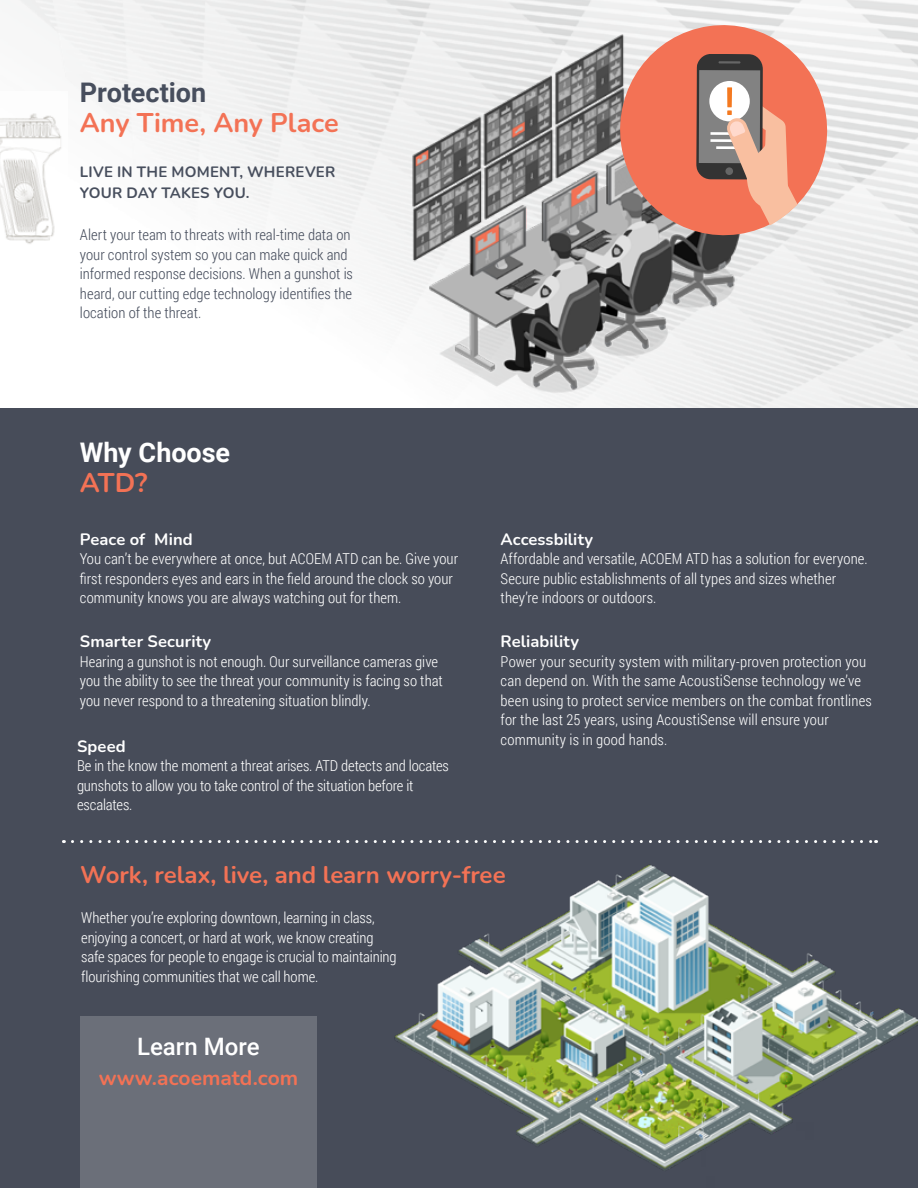
<style>
.page{position:relative;width:918px;height:1188px;background:#fff}
.page>*{position:absolute;margin:0;border:0;box-sizing:border-box;transform-origin:0 0}
.t1{font:700 27px "Nunito";letter-spacing:-.005em;color:#f37255}
.t2{font:700 27px "Roboto";color:#474e5d}
.t3{font:700 27px "Roboto";color:#fff}
.t4{font:700 24px "Nunito";letter-spacing:-.005em;color:#f37255}
.t5{font:500 24px "Roboto";color:#fff}
.t6{font:700 21px "Nunito";color:#f37255}
.t7{font:700 16.5px "Nunito";letter-spacing:.005em;color:#fff}
.t8{font:300 15px/19.5px "Roboto Condensed";color:#fff}
.t9{font:300 15px/19.5px "Roboto Condensed";color:#474e5d}
.t10{font:700 15px/21px "Nunito";letter-spacing:.015em;color:#474e5d}
</style>
<div class="page">
<img style="left:1px;top:0;width:917px;height:409px">
<div style="left:0;top:409px;width:918px;height:779px;background:#474c59"></div>
<div style="left:80px;top:1016px;width:236px;height:172px;background:#6b6f79"></div>
<img style="left:394px;top:840px;width:524px;height:329px">
<img style="left:0;top:91px;width:68px;height:170px">
<img style="left:393px;top:25px;width:365px;height:368px">
<svg style="left:613px;top:18px;width:221px;height:224px;background:#e29e8f"></svg>
<svg style="left:696px;top:54px;width:102px;height:171px;background:#c88c7a"></svg>
<svg style="left:72px;top:840px;width:805px;height:3px"></svg>
<h1 class="t2" style="left:80px;top:73px;width:128px">Protection</h1>
<h1 class="t1" style="left:80px;top:103px;width:260px">Any Time, Any Place</h1>
<p class="t10" style="left:80px;top:161px;width:257px">LIVE IN THE MOMENT, WHEREVER<br>YOUR DAY TAKES YOU.</p>
<p class="t9" style="left:80px;top:224px;width:275px">Alert your team to threats with real-time data on your control system so you can make quick and informed response decisions. When a gunshot is heard, our cutting edge technology identifies the location of the threat.</p>
<h1 class="t3" style="left:80px;top:433px;width:152px">Why Choose</h1>
<h1 class="t1" style="left:80px;top:463px;width:69px">ATD?</h1>
<p class="t7" style="left:80px;top:527px;width:114px">Peace of Mind</p>
<p class="t8" style="left:80px;top:549px;width:380px">You can’t be everywhere at once, but ACOEM ATD can be. Give your first responders eyes and ears in the field around the clock so your community knows you are always watching out for them.</p>
<p class="t7" style="left:80px;top:630px;width:133px">Smarter Security</p>
<p class="t8" style="left:80px;top:651px;width:364px">Hearing a gunshot is not enough. Our surveillance cameras give you the ability to see the threat your community is facing so that you never respond to a threatening situation blindly.</p>
<p class="t7" style="left:77px;top:734px;width:50px">Speed</p>
<p class="t8" style="left:77px;top:755px;width:373px">Be in the know the moment a threat arises. ATD detects and locates gunshots to allow you to take control of the situation before it escalates.</p>
<p class="t7" style="left:501px;top:527px;width:94px">Accessbility</p>
<p class="t8" style="left:501px;top:549px;width:368px">Affordable and versatile, ACOEM ATD has a solution for everyone.<br>Secure public establishments of all types and sizes whether they’re indoors or outdoors.</p>
<p class="t7" style="left:501px;top:630px;width:80px">Reliability</p>
<p class="t8" style="left:501px;top:651px;width:373px">Power your security system with military-proven protection you can depend on. With the same AcoustiSense technology we’ve been using to protect service members on the combat frontlines for the last 25 years, using AcoustiSense will ensure your community is in good hands.</p>
<h2 class="t4" style="left:80px;top:858px;width:427px">Work, relax, live, and learn worry-free</h2>
<p class="t8" style="left:81px;top:908px;width:317px">Whether you’re exploring downtown, learning in class, enjoying a concert, or hard at work, we know creating safe spaces for people to engage is crucial to maintaining flourishing communities that we call home.</p>
<h2 class="t5" style="left:137px;top:1029px;width:124px">Learn More</h2>
<h3 class="t6" style="left:99px;top:1062px;width:201px">www.acoematd.com</h3>
</div>
